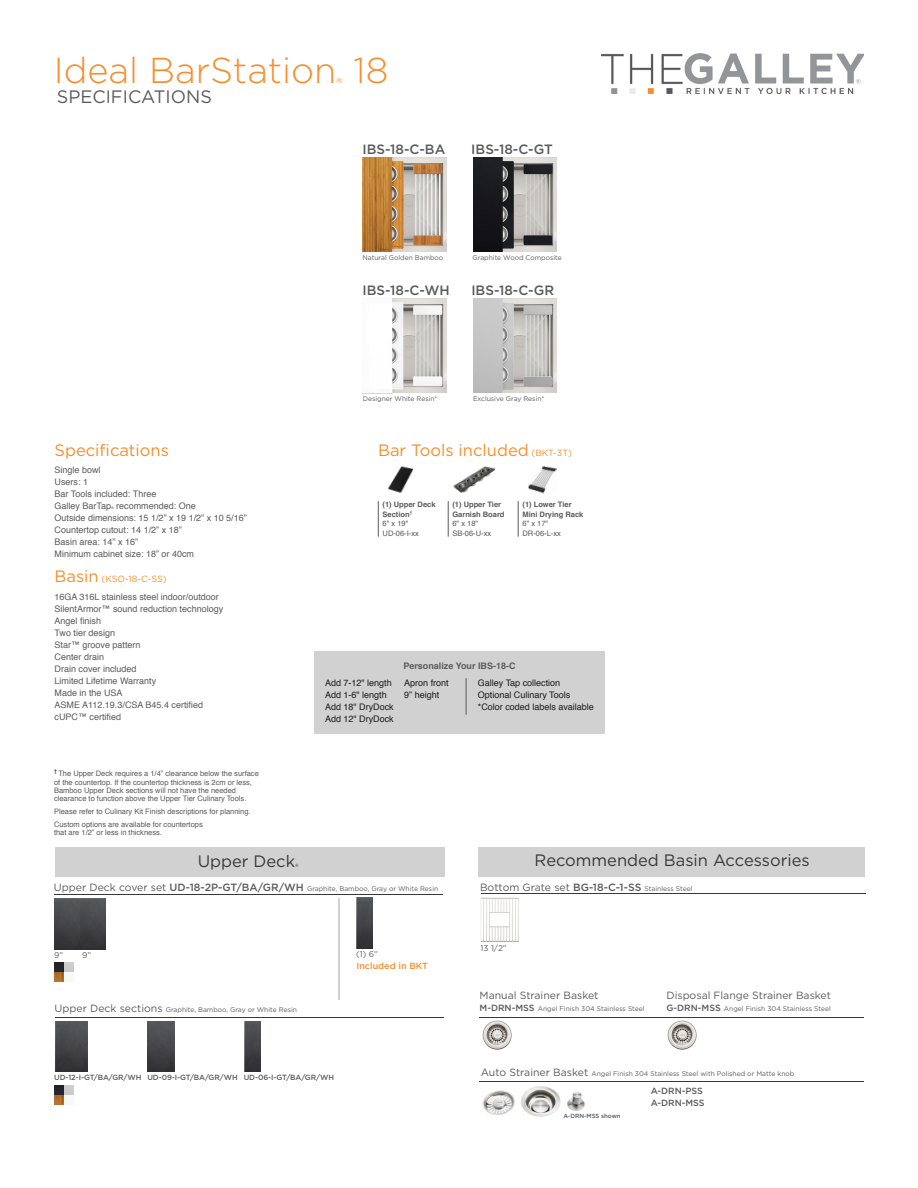
<style>
.page{position:relative;width:918px;height:1188px;background:#fff}
.page>*{position:absolute;margin:0;border:0;box-sizing:border-box;transform-origin:0 0}
.t1{font:300 36px "Gotham";color:#f68e2c}
.t2{font:18px "Gotham";color:#5a5b5a}
.t3{font:16.5px "Gotham";color:#f68e2c}
.t4{font:16.5px "Gotham";color:#383837}
.t5{font:300 15.75px "Gotham";color:#f68e2c}
.t6{font:500 13.5px "Gotham";color:#5a5b5a}
.t7{font:10.5px "Gotham";color:#5a5b5a}
.t8{font:9px/12px "Helvetica";color:#5a5b5a}
.t9{font:9px/12px "Helvetica";color:#1c1b1b}
.t10{font:700 9px "Helvetica";color:#5c5c5c}
.t11{font:9px "Gotham";letter-spacing:-.005em;color:#f68e2c}
.t12{font:500 9px "Gotham";color:#5a5b5a}
.t13{font:500 9px "Gotham";color:#f68e2c}
.t14{font:8.25px "Gotham";color:#5a5b5a}
.t15{font:7.5px/8.2px "Helvetica";color:#5a5b5a}
.t16{font:700 7.5px/9.8px "Helvetica";color:#5a5b5a}
.t17{font:500 7.5px "Gotham";letter-spacing:-.01em;color:#5a5b5a}
.t18{font:6.75px "Gotham";color:#5a5b5a}
.t19{font:500 6px "Gotham";color:#57585a}
.t20{font:3.45px "Helvetica";color:#383837}
.s1{font-size:16.5px}
.s2{font-size:9px}
.s3{font-size:10.5px}
.s4{font-weight:500;font-size:10.5px}
.s5{font-weight:500}
.s6{font-size:6.75px}
.s7{font-weight:500;font-size:9px}
</style>
<div class="page">
<img style="left:602px;top:54px;width:262px;height:40px">
<div style="left:362px;top:298px;width:30px;height:96px;border:1px solid #d1d1d1"></div>
<div style="left:479px;top:847px;width:386px;height:30px;background:#d1d1d1"></div>
<div style="left:55px;top:847px;width:390px;height:30px;background:#d1d1d1"></div>
<img style="left:481px;top:897px;width:38px;height:45px">
<img style="left:473px;top:158px;width:83px;height:94px">
<img style="left:363px;top:299px;width:83px;height:94px">
<img style="left:473px;top:299px;width:83px;height:94px">
<img style="left:363px;top:158px;width:83px;height:94px">
<img style="left:148px;top:1021px;width:27px;height:50px">
<img style="left:244px;top:1021px;width:17px;height:50px">
<img style="left:55px;top:1021px;width:32px;height:50px">
<img style="left:55px;top:899px;width:51px;height:50px">
<hr style="left:338px;top:898px;width:1px;height:101px;background:#d1d1d1">
<img style="left:356px;top:898px;width:16px;height:50px">
<hr style="left:55px;top:894px;width:388px;height:1px;background:#383837">
<hr style="left:481px;top:894px;width:384px;height:1px;background:#383837">
<hr style="left:55px;top:1017px;width:388px;height:1px;background:#383837">
<div style="left:314px;top:651px;width:291px;height:82px;background:#d1d1d1"></div>
<hr style="left:466px;top:678px;width:1px;height:37px;background:#5a5b5a">
<img style="left:482px;top:1020px;width:30px;height:30px">
<img style="left:482px;top:1086px;width:103px;height:31px">
<img style="left:667px;top:1020px;width:30px;height:30px">
<hr style="left:480px;top:1082px;width:384px;height:1px;background:#383837">
<hr style="left:480px;top:1017px;width:384px;height:1px;background:#383837">
<hr style="left:448px;top:501px;width:1px;height:36px;background:#5a5b5a">
<hr style="left:518px;top:501px;width:1px;height:36px;background:#5a5b5a">
<img style="left:388px;top:466px;width:26px;height:27px">
<img style="left:453px;top:466px;width:43px;height:27px">
<hr style="left:378px;top:501px;width:1px;height:36px;background:#5a5b5a">
<img style="left:528px;top:466px;width:29px;height:28px">
<svg style="left:54px;top:963px;width:19px;height:19px"></svg>
<svg style="left:54px;top:1086px;width:19px;height:19px"></svg>
<p class="t1" style="left:54px;top:47px;width:284px">Ideal BarStation</p>
<p class="t5" style="left:336px;top:74px;width:8px">®</p>
<p class="t2" style="left:57px;top:85px;width:156px">SPECIFICATIONS</p>
<p class="t1" style="left:354px;top:47px;width:36px">18</p>
<p class="t6" style="left:362px;top:140px;width:84px">IBS-18-C-BA</p>
<p class="t6" style="left:471px;top:140px;width:83px">IBS-18-C-GT</p>
<p class="t18" style="left:362px;top:253px;width:82px">Natural Golden Bamboo</p>
<p class="t18" style="left:472px;top:253px;width:91px">Graphite Wood Composite</p>
<p class="t6" style="left:362px;top:281px;width:89px">IBS-18-C-WH</p>
<p class="t6" style="left:471px;top:281px;width:84px">IBS-18-C-GR</p>
<p class="t3" style="left:55px;top:439px;width:116px">Specifications</p>
<p class="t8" style="left:55px;top:464px;width:48px">Single bowl</p>
<p class="t8" style="left:55px;top:476px;width:35px">Users: 1</p>
<p class="t8" style="left:55px;top:488px;width:103px">Bar Tools included: Three</p>
<p class="t8" style="left:55px;top:500px;width:58px">Galley BarTap</p>
<p class="t20" style="left:111px;top:505px;width:4px">®</p>
<p class="t8" style="left:116px;top:500px;width:81px">recommended: One</p>
<p class="t8" style="left:55px;top:512px;width:194px">Outside dimensions: 15 1/2” x 19 1/2” x 10 5/16”</p>
<p class="t8" style="left:55px;top:524px;width:129px">Countertop cutout: 14 1/2” x 18”</p>
<p class="t8" style="left:55px;top:536px;width:85px">Basin area: 14” x 16”</p>
<p class="t8" style="left:55px;top:548px;width:141px">Minimum cabinet size: 18” or 40cm</p>
<p class="t11" style="left:55px;top:573px;width:114px"><span class="s1">Basin</span> (KSO-18-C-SS)</p>
<p class="t18" style="left:363px;top:395px;width:76px">Designer White Resin*</p>
<p class="t18" style="left:473px;top:395px;width:73px">Exclusive Gray Resin*</p>
<p class="t3" style="left:378px;top:439px;width:195px">Bar Tools included <span class="s2">(BKT-3T)</span></p>
<p class="t16" style="left:383px;top:499px;width:54px">(1) Upper Deck<br>Section<sup>†</sup></p>
<p class="t15" style="left:383px;top:520px;width:27px">6" x 19"</p>
<p class="t15" style="left:383px;top:530px;width:38px">UD-06-I-xx</p>
<p class="t16" style="left:452px;top:499px;width:50px">(1) Upper Tier</p>
<p class="t16" style="left:452px;top:509px;width:54px">Garnish Board</p>
<p class="t15" style="left:452px;top:520px;width:27px">6" x 18"</p>
<p class="t15" style="left:452px;top:530px;width:40px">SB-06-U-xx</p>
<p class="t16" style="left:523px;top:499px;width:51px">(1) Lower Tier</p>
<p class="t16" style="left:523px;top:509px;width:62px">Mini Drying Rack</p>
<p class="t15" style="left:523px;top:520px;width:27px">6" x 17"</p>
<p class="t15" style="left:523px;top:530px;width:40px">DR-06-L-xx</p>
<p class="t8" style="left:55px;top:591px;width:166px">16GA 316L stainless steel indoor/outdoor</p>
<p class="t8" style="left:55px;top:603px;width:170px">SilentArmor™ sound reduction technology</p>
<p class="t8" style="left:55px;top:615px;width:48px">Angel finish</p>
<p class="t8" style="left:55px;top:627px;width:62px">Two tier design</p>
<p class="t8" style="left:55px;top:639px;width:88px">Star™ groove pattern</p>
<p class="t8" style="left:55px;top:651px;width:51px">Center drain</p>
<p class="t8" style="left:55px;top:663px;width:103px">Drain cover included<br>Limited Lifetime Warranty</p>
<p class="t8" style="left:55px;top:687px;width:70px">Made in the USA</p>
<p class="t8" style="left:55px;top:699px;width:150px">ASME A112.19.3/CSA B45.4 certified</p>
<p class="t8" style="left:55px;top:711px;width:68px">cUPC™ certified</p>
<p class="t15" style="left:54px;top:770px;width:206px"><sup>†</sup> The Upper Deck requires a 1/4” clearance below the surface of the countertop. If the countertop thickness is 2cm or less, Bamboo Upper Deck sections will not have the needed clearance to function above the Upper Tier Culinary Tools.</p>
<p class="t15" style="left:54px;top:807px;width:198px">Please refer to Culinary Kit Finish descriptions for planning.</p>
<p class="t15" style="left:54px;top:820px;width:150px">Custom options are available for countertops that are 1/2” or less in thickness.</p>
<p class="t4" style="left:198px;top:850px;width:102px">Upper Deck<sub>®</sub></p>
<p class="t9" style="left:325px;top:677px;width:68px">Add 7-12" length</p>
<p class="t9" style="left:325px;top:689px;width:63px">Add 1-6" length</p>
<p class="t9" style="left:325px;top:701px;width:70px">Add 18" DryDock</p>
<p class="t9" style="left:325px;top:713px;width:70px">Add 12" DryDock</p>
<p class="t10" style="left:403px;top:658px;width:114px">Personalize Your IBS-18-C</p>
<p class="t9" style="left:404px;top:677px;width:46px">Apron front<br>9” height</p>
<p class="t9" style="left:478px;top:677px;width:84px">Galley Tap collection</p>
<p class="t9" style="left:478px;top:689px;width:94px">Optional Culinary Tools</p>
<p class="t9" style="left:478px;top:701px;width:118px">*Color coded labels available</p>
<p class="t4" style="left:535px;top:850px;width:277px">Recommended Basin Accessories</p>
<p class="t18" style="left:54px;top:884px;width:386px"><span class="s3">Upper Deck cover set</span> <span class="s4">UD-18-2P-GT/BA/GR/WH</span> Graphite, Bamboo, Gray or White Resin</p>
<p class="t7" style="left:480px;top:880px;width:214px">Bottom Grate set <span class="s5">BG-18-C-1-SS</span> <span class="s6">Stainless Steel</span></p>
<p class="t14" style="left:54px;top:950px;width:11px">9”</p>
<p class="t14" style="left:82px;top:950px;width:11px">9”</p>
<p class="t14" style="left:356px;top:949px;width:23px">(1) 6”</p>
<p class="t13" style="left:357px;top:960px;width:73px">Included in BKT</p>
<p class="t18" style="left:55px;top:1006px;width:244px"><span class="s3">Upper Deck sections</span> Graphite, Bamboo, Gray or White Resin</p>
<p class="t17" style="left:54px;top:1072px;width:89px">UD-12-I-GT/BA/GR/WH</p>
<p class="t17" style="left:147px;top:1072px;width:92px">UD-09-I-GT/BA/GR/WH</p>
<p class="t17" style="left:244px;top:1072px;width:92px">UD-06-I-GT/BA/GR/WH</p>
<p class="t14" style="left:481px;top:942px;width:28px">13 1/2”</p>
<p class="t7" style="left:480px;top:989px;width:121px">Manual Strainer Basket</p>
<p class="t18" style="left:480px;top:1005px;width:167px"><span class="s7">M-DRN-MSS</span> Angel Finish 304 Stainless Steel</p>
<p class="t7" style="left:666px;top:989px;width:166px">Disposal Flange Strainer Basket</p>
<p class="t18" style="left:666px;top:1005px;width:166px"><span class="s7">G-DRN-MSS</span> Angel Finish 304 Stainless Steel</p>
<p class="t18" style="left:481px;top:1069px;width:315px"><span class="s3">Auto Strainer Basket</span> Angel Finish 304 Stainless Steel with Polished or Matte knob</p>
<p class="t19" style="left:563px;top:1112px;width:59px">A-DRN-MSS shown</p>
<p class="t12" style="left:651px;top:1085px;width:54px">A-DRN-PSS</p>
<p class="t12" style="left:651px;top:1097px;width:55px">A-DRN-MSS</p>
</div>
